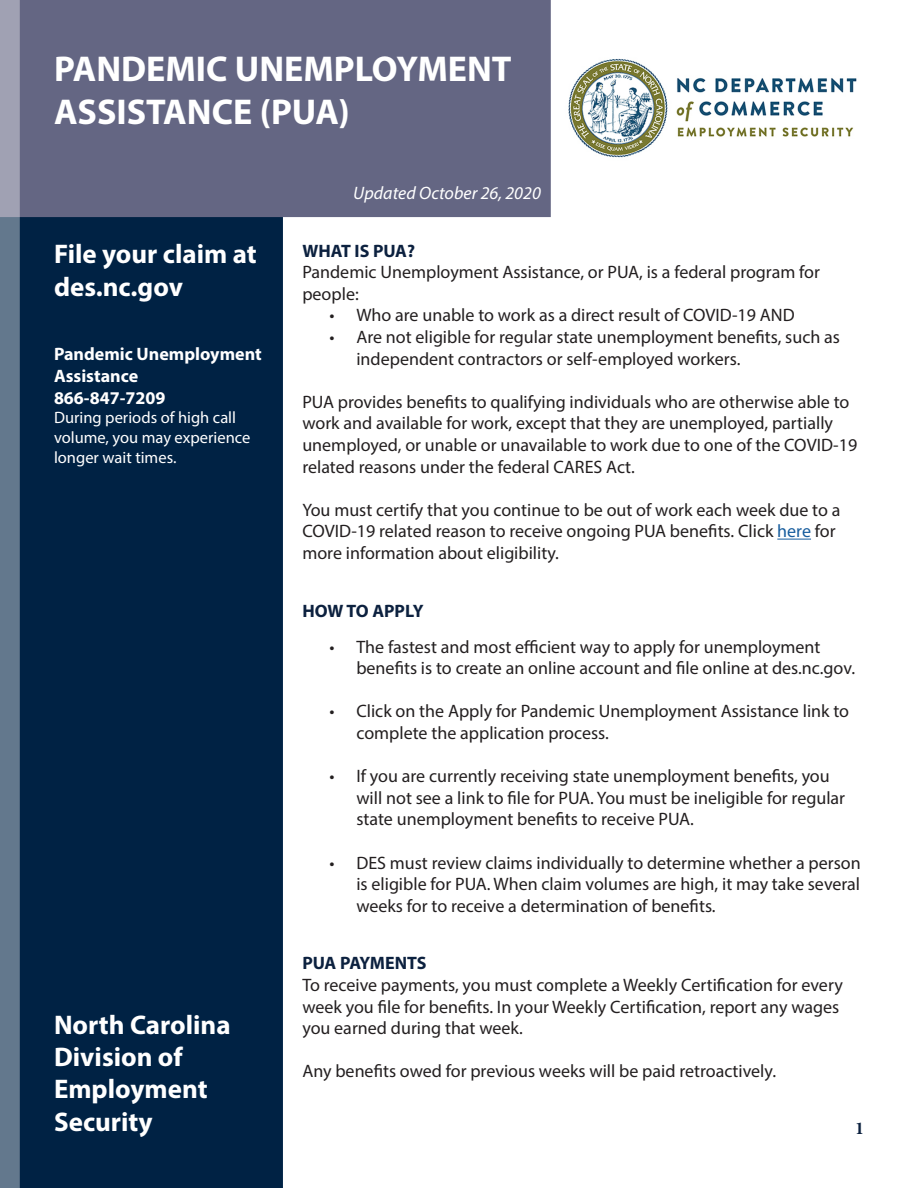
<style>
.page{position:relative;width:918px;height:1188px;background:#fff}
.page>*{position:absolute;margin:0;border:0;box-sizing:border-box;transform-origin:0 0}
.t1{font:700 36px "Myriad Pro";color:#fff}
.t2{font:700 27px/32.4px "Myriad Pro";color:#fff}
.t3{font:18px/21.6px "Myriad Pro";color:#231f20}
.t4{font:700 18px/21.6px "Myriad Pro";color:#fff}
.t5{font:700 18px "Myriad Pro";color:#0c213f}
.t6{font:italic 18px "Myriad Pro";color:#fff}
.t7{font:700 18px "Minion Pro";color:#0c213f}
.t8{font:16.5px/19.8px "Myriad Pro";color:#fff}
.s1{color:#175d9e}
</style>
<div class="page">
<img style="left:0;top:0;width:857px;height:1188px">
<hr style="left:777px;top:539px;width:34px;height:1px;background:#175d9e">
<p class="t1" style="left:54px;top:45px;width:459px">PANDEMIC UNEMPLOYMENT</p>
<p class="t1" style="left:54px;top:89px;width:297px">ASSISTANCE (PUA)</p>
<p class="t2" style="left:54px;top:237px;width:204px">File your claim at</p>
<p class="t2" style="left:54px;top:269px;width:131px">des.nc.gov</p>
<p class="t4" style="left:54px;top:343px;width:209px">Pandemic Unemployment<br>Assistance</p>
<p class="t4" style="left:54px;top:386px;width:113px">866-847-7209</p>
<p class="t8" style="left:54px;top:408px;width:198px">During periods of high call volume, you may experience longer wait times.</p>
<p class="t2" style="left:54px;top:1007px;width:178px">North Carolina<br>Division of</p>
<p class="t2" style="left:54px;top:1072px;width:155px">Employment</p>
<p class="t2" style="left:54px;top:1105px;width:100px">Security</p>
<p class="t6" style="left:353px;top:182px;width:189px">Updated October 26, 2020</p>
<p class="t5" style="left:302px;top:239px;width:114px">WHAT IS PUA?</p>
<p class="t3" style="left:302px;top:261px;width:519px">Pandemic Unemployment Assistance, or PUA, is a federal program for</p>
<p class="t3" style="left:302px;top:283px;width:58px">people:</p>
<p class="t3" style="left:329px;top:304px;width:467px">• Who are unable to work as a direct result of COVID-19 AND</p>
<p class="t3" style="left:329px;top:326px;width:512px">• Are not eligible for regular state unemployment benefits, such as</p>
<p class="t3" style="left:356px;top:347px;width:386px">independent contractors or self-employed workers.</p>
<p class="t3" style="left:302px;top:391px;width:556px">PUA provides benefits to qualifying individuals who are otherwise able to work and available for work, except that they are unemployed, partially unemployed, or unable or unavailable to work due to one of the COVID-19 related reasons under the federal CARES Act.</p>
<p class="t3" style="left:302px;top:499px;width:540px">You must certify that you continue to be out of work each week due to a<br>COVID-19 related reason to receive ongoing PUA benefits. Click <span class="s1">here</span> for more information about eligibility.</p>
<p class="t5" style="left:302px;top:599px;width:123px">HOW TO APPLY</p>
<p class="t3" style="left:329px;top:635px;width:492px">• The fastest and most efficient way to apply for unemployment</p>
<p class="t3" style="left:356px;top:657px;width:500px">benefits is to create an online account and file online at des.nc.gov.</p>
<p class="t3" style="left:329px;top:700px;width:521px">• Click on the Apply for Pandemic Unemployment Assistance link to</p>
<p class="t3" style="left:356px;top:722px;width:254px">complete the application process.</p>
<p class="t3" style="left:329px;top:765px;width:502px">• If you are currently receiving state unemployment benefits, you</p>
<p class="t3" style="left:356px;top:787px;width:490px">will not see a link to file for PUA. You must be ineligible for regular</p>
<p class="t3" style="left:356px;top:808px;width:339px">state unemployment benefits to receive PUA.</p>
<p class="t3" style="left:329px;top:851px;width:533px">• DES must review claims individually to determine whether a person</p>
<p class="t3" style="left:356px;top:873px;width:505px">is eligible for PUA. When claim volumes are high, it may take several weeks for to receive a determination of benefits.</p>
<p class="t5" style="left:302px;top:951px;width:126px">PUA PAYMENTS</p>
<p class="t3" style="left:302px;top:974px;width:542px">To receive payments, you must complete a Weekly Certification for every week you file for benefits. In your Weekly Certification, report any wages you earned during that week.</p>
<p class="t3" style="left:302px;top:1060px;width:475px">Any benefits owed for previous weeks will be paid retroactively.</p>
<p class="t7" style="left:855px;top:1115px;width:10px">1</p>
</div>
